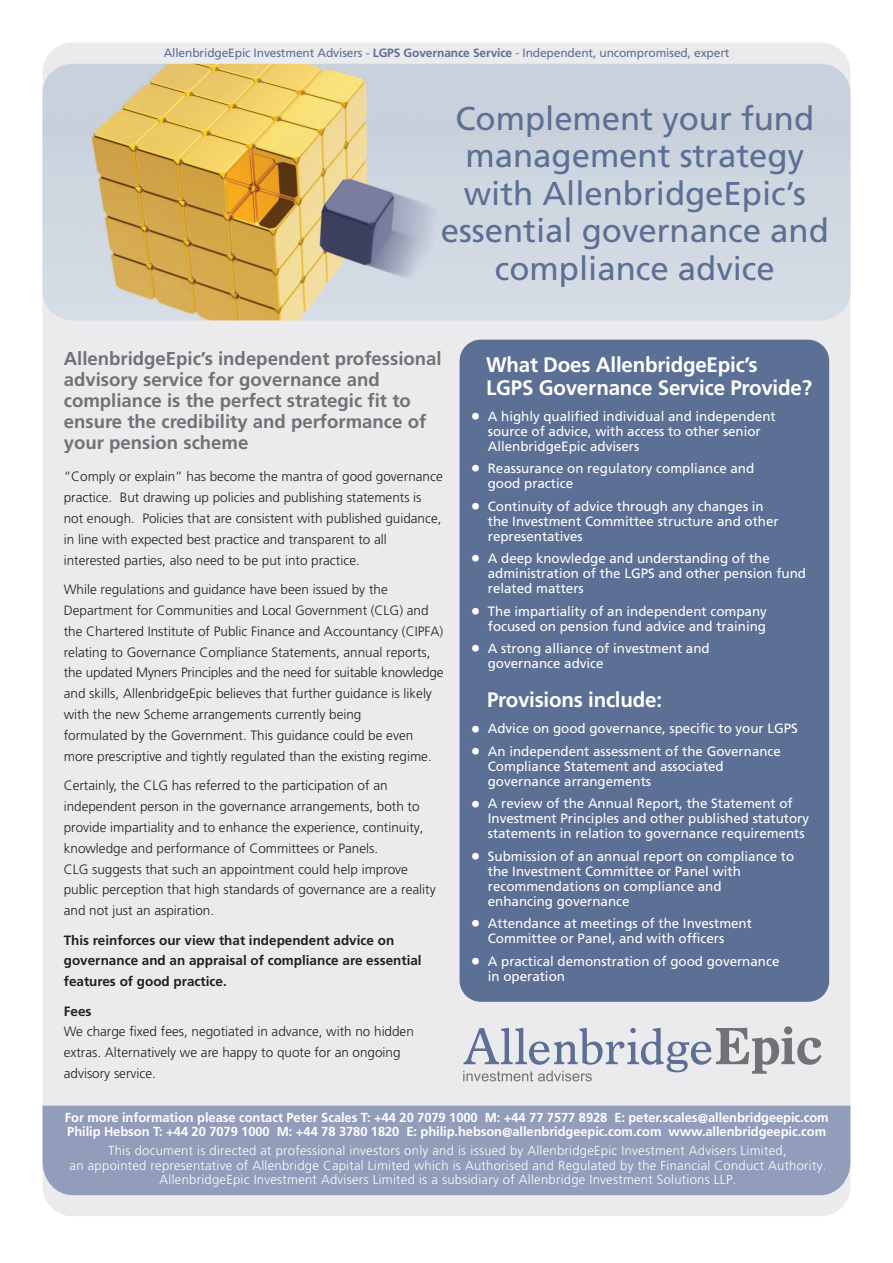
<style>
.page{position:relative;width:893px;height:1263px;background:#fff}
.page>*{position:absolute;margin:0;border:0;box-sizing:border-box;transform-origin:0 0}
.t1{font:33px/37.5px "Frutiger";color:#5c6f95;text-align:center}
.t2{font:700 21px/22.5px "Frutiger";letter-spacing:-.01em;color:#fff}
.t3{font:700 18.6px/21px "Frutiger";color:#717275}
.t4{font:300 13.5px/20.9px "Frutiger";color:#231f20}
.t5{font:13.5px/15px "Frutiger";color:#fff}
.t6{font:700 13.5px/20.9px "Frutiger";color:#231f20}
.t7{font:300 13.05px/14.5px "Frutiger";letter-spacing:.02em;color:#fff;text-align:center}
.t8{font:700 13.05px/14.5px "Frutiger";letter-spacing:-.005em;color:#fff}
.t9{font:12px "Frutiger";letter-spacing:-.01em;color:#5c6f95}
.s1{font-weight:700}
.s2{font-weight:700;font-size:19.5px}
</style>
<div class="page">
<div style="left:43px;top:43px;width:807px;height:1173px;background:#ebebed;border-radius:30px"></div>
<img style="left:43px;top:64px;width:807px;height:256px">
<div style="left:43px;top:1106px;width:807px;height:89px;background:#919dba"></div>
<div style="left:460px;top:340px;width:369px;height:662px;background:#5c6f95;border-radius:21px"></div>
<svg style="left:463px;top:1026px;width:359px;height:55px"></svg>
<p class="t9" style="left:164px;top:48px;width:567px">AllenbridgeEpic Investment Advisers - <span class="s1">LGPS Governance Service</span> - Independent, uncompromised, expert</p>
<h1 class="t1" style="left:441px;top:102px;width:390px">Complement your fund management strategy with AllenbridgeEpic’s essential governance and compliance advice</h1>
<h3 class="t3" style="left:64px;top:349px;width:379px">AllenbridgeEpic’s independent professional advisory service for governance and compliance is the perfect strategic fit to ensure the credibility and performance of your pension scheme</h3>
<p class="t4" style="left:64px;top:467px;width:381px">“Comply or explain” has become the mantra of good governance practice. But drawing up policies and publishing statements is not enough. Policies that are consistent with published guidance, in line with expected best practice and transparent to all interested parties, also need to be put into practice.</p>
<p class="t4" style="left:64px;top:580px;width:381px">While regulations and guidance have been issued by the Department for Communities and Local Government (CLG) and the Chartered Institute of Public Finance and Accountancy (CIPFA) relating to Governance Compliance Statements, annual reports, the updated Myners Principles and the need for suitable knowledge and skills, AllenbridgeEpic believes that further guidance is likely with the new Scheme arrangements currently being<br>formulated by the Government. This guidance could be even more prescriptive and tightly regulated than the existing regime.</p>
<p class="t4" style="left:64px;top:776px;width:373px">Certainly, the CLG has referred to the participation of an independent person in the governance arrangements, both to provide impartiality and to enhance the experience, continuity, knowledge and performance of Committees or Panels.<br>CLG suggests that such an appointment could help improve public perception that high standards of governance are a reality and not just an aspiration.</p>
<p class="t6" style="left:64px;top:930px;width:359px">This reinforces our view that independent advice on governance and an appraisal of compliance are essential features of good practice.</p>
<p class="t6" style="left:64px;top:1001px;width:29px">Fees</p>
<p class="t4" style="left:64px;top:1022px;width:352px">We charge fixed fees, negotiated in advance, with no hidden extras. Alternatively we are happy to quote for an ongoing advisory service.</p>
<h2 class="t2" style="left:486px;top:355px;width:327px">What Does AllenbridgeEpic’s<br>LGPS Governance Service Provide?</h2>
<p class="t5" style="left:488px;top:410px;width:289px;text-indent:-17px"><span class="s2">•</span> A highly qualified individual and independent source of advice, with access to other senior<br>AllenbridgeEpic advisers</p>
<p class="t5" style="left:488px;top:462px;width:268px;text-indent:-17px"><span class="s2">•</span> Reassurance on regulatory compliance and good practice</p>
<p class="t5" style="left:488px;top:499px;width:292px;text-indent:-17px"><span class="s2">•</span> Continuity of advice through any changes in the Investment Committee structure and other representatives</p>
<p class="t5" style="left:488px;top:552px;width:320px;text-indent:-17px"><span class="s2">•</span> A deep knowledge and understanding of the administration of the LGPS and other pension fund related matters</p>
<p class="t5" style="left:471px;top:604px;width:298px;text-align:right"><span class="s2">•</span> The impartiality of an independent company focused on pension fund advice and training</p>
<p class="t5" style="left:488px;top:642px;width:223px;text-indent:-17px"><span class="s2">•</span> A strong alliance of investment and governance advice</p>
<h2 class="t2" style="left:487px;top:690px;width:177px">Provisions include:</h2>
<p class="t5" style="left:471px;top:722px;width:329px"><span class="s2">•</span> Advice on good governance, specific to your LGPS</p>
<p class="t5" style="left:488px;top:745px;width:295px;text-indent:-17px"><span class="s2">•</span> An independent assessment of the Governance<br>Compliance Statement and associated governance arrangements</p>
<p class="t5" style="left:488px;top:797px;width:323px;text-indent:-17px"><span class="s2">•</span> A review of the Annual Report, the Statement of<br>Investment Principles and other published statutory statements in relation to governance requirements</p>
<p class="t5" style="left:488px;top:849px;width:308px;text-indent:-17px"><span class="s2">•</span> Submission of an annual report on compliance to the Investment Committee or Panel with recommendations on compliance and<br>enhancing governance</p>
<p class="t5" style="left:488px;top:917px;width:266px;text-indent:-17px"><span class="s2">•</span> Attendance at meetings of the Investment<br>Committee or Panel, and with officers</p>
<p class="t5" style="left:488px;top:954px;width:293px;text-indent:-17px"><span class="s2">•</span> A practical demonstration of good governance in operation</p>
<p class="t8" style="left:65px;top:1111px;width:765px">For more information please contact Peter Scales T: +44 20 7079 1000 M: +44 77 7577 8928 E: peter.scales@allenbridgeepic.com<br>Philip Hebson T: +44 20 7079 1000 M: +44 78 3780 1820 E: philip.hebson@allenbridgeepic.com.com www.allenbridgeepic.com</p>
<p class="t7" style="left:70px;top:1144px;width:758px">This document is directed at professional investors only and is issued by AllenbridgeEpic Investment Advisers Limited,<br>an appointed representative of Allenbridge Capital Limited which is Authorised and Regulated by the Financial Conduct Authority.<br>AllenbridgeEpic Investment Advisers Limited is a subsidiary of Allenbridge Investment Solutions LLP.</p>
</div>
